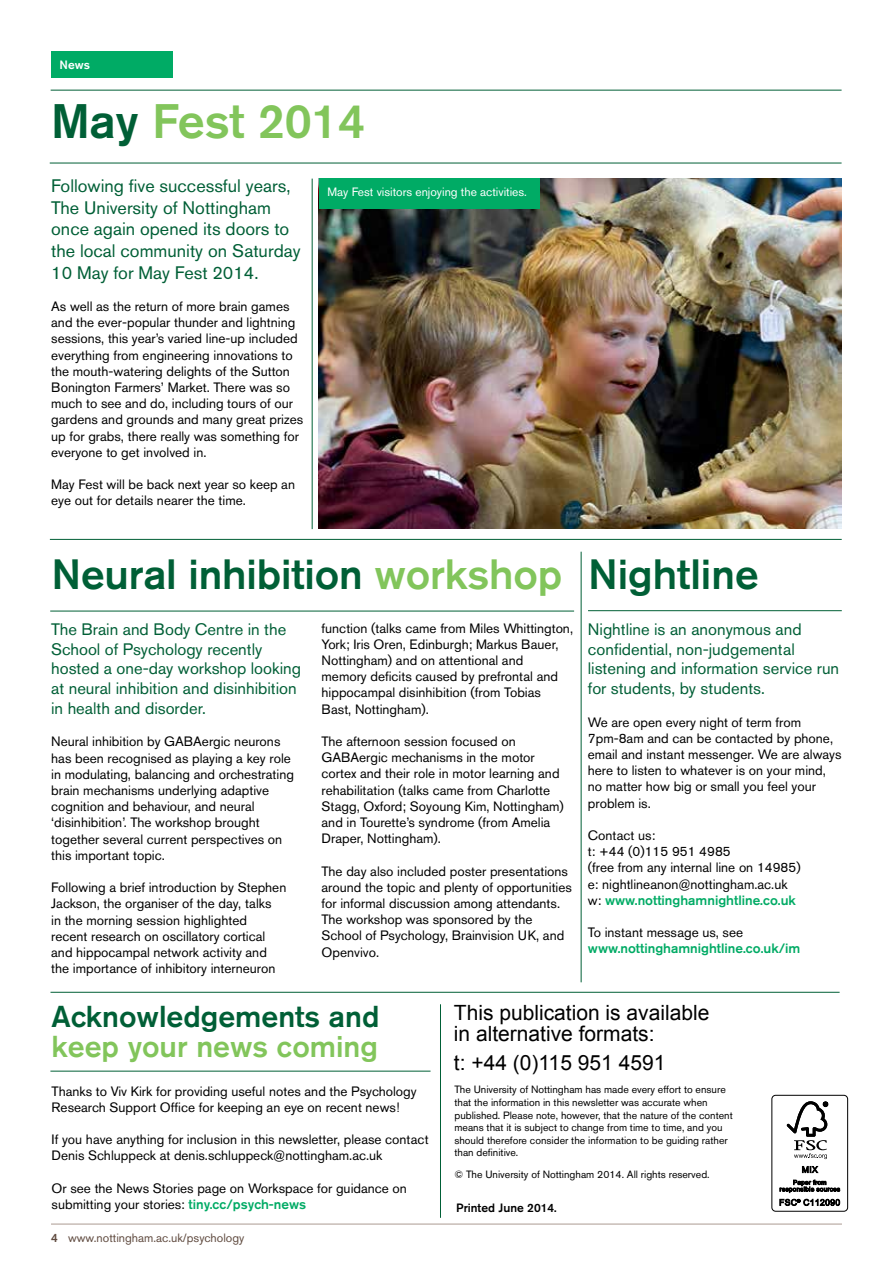
<style>
.page{position:relative;width:893px;height:1263px;background:#fff}
.page>*{position:absolute;margin:0;border:0;box-sizing:border-box;transform-origin:0 0}
.t1{font:500 48px "Akzidenz Grotesk BE";letter-spacing:-.005em;color:#82c55b}
.t2{font:500 42px "Akzidenz Grotesk BE";letter-spacing:-.005em;color:#005f36}
.t3{font:500 30px "Akzidenz Grotesk BE";color:#005f36}
.t4{font:500 30px "Akzidenz Grotesk BE";color:#82c55b}
.t5{font:21px/21px "Arial";color:#000}
.t6{font:18px/21.6px "Akzidenz Grotesk BE";color:#005f36}
.t7{font:16.5px/19.8px "Akzidenz Grotesk BE";color:#005f36}
.t8{font:13.5px/16.2px "Akzidenz Grotesk BE";color:#000}
.t9{font:500 13.5px "Akzidenz Grotesk BE";color:#00ab65}
.t10{font:12px "Akzidenz Grotesk BE";color:#fff}
.t11{font:12px "Akzidenz Grotesk BE";color:#604b40}
.t12{font:500 12px "Akzidenz Grotesk BE";color:#000}
.t13{font:500 12px "Akzidenz Grotesk BE";color:#fff}
.t14{font:10.5px/12.6px "Akzidenz Grotesk BE";color:#000}
.s1{color:#005f36}
.s2{color:#82c55b}
.s3{font-weight:500;color:#00ab65}
.s4{font-weight:500}
</style>
<div class="page">
<hr style="left:51px;top:90px;width:791px;height:1px;background:#005f36">
<hr style="left:51px;top:1224px;width:791px;height:1px;background:#ab9a91">
<hr style="left:51px;top:992px;width:789px;height:1px;background:#005f36">
<hr style="left:50px;top:1071px;width:381px;height:1px;background:#005f36">
<hr style="left:581px;top:552px;width:1px;height:430px;background:#005f36">
<hr style="left:50px;top:163px;width:792px;height:1px;background:#005f36">
<hr style="left:588px;top:610px;width:254px;height:1px;background:#005f36">
<hr style="left:440px;top:1004px;width:1px;height:214px;background:#005f36">
<div style="left:771px;top:1095px;width:77px;height:116px;border:1px solid #000;border-radius:4px"></div>
<svg style="left:787px;top:1101px;width:41px;height:58px"></svg>
<svg style="left:802px;top:1166px;width:16px;height:8px"></svg>
<svg style="left:780px;top:1180px;width:60px;height:13px"></svg>
<svg style="left:779px;top:1199px;width:61px;height:7px"></svg>
<div style="left:51px;top:51px;width:121px;height:26px;background:#00ab65"></div>
<img style="left:319px;top:179px;width:523px;height:349px">
<hr style="left:50px;top:539px;width:792px;height:1px;background:#005f36">
<hr style="left:312px;top:179px;width:1px;height:350px;background:#005f36">
<div style="left:319px;top:179px;width:220px;height:30px;background:#00ab65"></div>
<hr style="left:50px;top:611px;width:524px;height:1px;background:#005f36">
<p class="t13" style="left:60px;top:57px;width:32px">News</p>
<h1 class="t1" style="left:51px;top:92px;width:316px"><span class="s1">May</span> Fest 2014</h1>
<h3 class="t6" style="left:51px;top:175px;width:251px">Following five successful years,<br>The University of Nottingham once again opened its doors to the local community on Saturday<br>10 May for May Fest 2014.</h3>
<p class="t8" style="left:51px;top:298px;width:254px">As well as the return of more brain games and the ever-popular thunder and lightning sessions, this year’s varied line-up included everything from engineering innovations to the mouth-watering delights of the Sutton Bonington Farmers’ Market. There was so much to see and do, including tours of our gardens and grounds and many great prizes up for grabs, there really was something for everyone to get involved in.</p>
<p class="t8" style="left:51px;top:476px;width:245px">May Fest will be back next year so keep an eye out for details nearer the time.</p>
<p class="t10" style="left:327px;top:185px;width:201px">May Fest visitors enjoying the activities.</p>
<h2 class="t2" style="left:52px;top:548px;width:512px">Neural inhibition <span class="s2">workshop</span></h2>
<p class="t7" style="left:51px;top:619px;width:251px">The Brain and Body Centre in the<br>School of Psychology recently hosted a one-day workshop looking at neural inhibition and disinhibition in health and disorder.</p>
<p class="t8" style="left:51px;top:733px;width:244px">Neural inhibition by GABAergic neurons has been recognised as playing a key role in modulating, balancing and orchestrating brain mechanisms underlying adaptive cognition and behaviour, and neural ‘disinhibition’. The workshop brought together several current perspectives on this important topic.</p>
<p class="t8" style="left:51px;top:879px;width:237px">Following a brief introduction by Stephen Jackson, the organiser of the day, talks<br>in the morning session highlighted recent research on oscillatory cortical and hippocampal network activity and the importance of inhibitory interneuron</p>
<p class="t8" style="left:322px;top:620px;width:253px">function (talks came from Miles Whittington, York; Iris Oren, Edinburgh; Markus Bauer, Nottingham) and on attentional and<br>memory deficits caused by prefrontal and hippocampal disinhibition (from Tobias Bast, Nottingham).</p>
<p class="t8" style="left:322px;top:733px;width:244px">The afternoon session focused on GABAergic mechanisms in the motor cortex and their role in motor learning and rehabilitation (talks came from Charlotte Stagg, Oxford; Soyoung Kim, Nottingham) and in Tourette’s syndrome (from Amelia Draper, Nottingham).</p>
<p class="t8" style="left:322px;top:863px;width:252px">The day also included poster presentations around the topic and plenty of opportunities for informal discussion among attendants.<br>The workshop was sponsored by the School of Psychology, Brainvision UK, and Openvivo.</p>
<h2 class="t2" style="left:588px;top:548px;width:172px">Nightline</h2>
<p class="t7" style="left:588px;top:619px;width:253px">Nightline is an anonymous and confidential, non-judgemental listening and information service run for students, by students.</p>
<p class="t8" style="left:588px;top:714px;width:255px">We are open every night of term from 7pm-8am and can be contacted by phone, email and instant messenger. We are always here to listen to whatever is on your mind, no matter how big or small you feel your problem is.</p>
<p class="t8" style="left:588px;top:827px;width:214px">Contact us:<br>t: +44 (0)115 951 4985<br>(free from any internal line on 14985) e: nightlineanon@nottingham.ac.uk w: <span class="s3">www.nottinghamnightline.co.uk</span></p>
<p class="t8" style="left:588px;top:924px;width:157px">To instant message us, see</p>
<p class="t9" style="left:588px;top:940px;width:214px">www.nottinghamnightline.co.uk/im</p>
<h3 class="t3" style="left:52px;top:998px;width:329px">Acknowledgements and</h3>
<h3 class="t4" style="left:52px;top:1028px;width:328px">keep your news coming</h3>
<p class="t8" style="left:52px;top:1083px;width:367px">Thanks to Viv Kirk for providing useful notes and the Psychology<br>Research Support Office for keeping an eye on recent news!</p>
<p class="t8" style="left:52px;top:1131px;width:378px">If you have anything for inclusion in this newsletter, please contact<br>Denis Schluppeck at denis.schluppeck@nottingham.ac.uk</p>
<p class="t8" style="left:52px;top:1180px;width:357px">Or see the News Stories page on Workspace for guidance on submitting your stories: <span class="s3">tiny.cc/psych-news</span></p>
<p class="t11" style="left:51px;top:1230px;width:195px"><span class="s4">4</span> www.nottingham.ac.uk/psychology</p>
<h3 class="t5" style="left:454px;top:1002px;width:257px">This publication is available in alternative formats:</h3>
<h3 class="t5" style="left:454px;top:1052px;width:213px">t: +44 (0)115 951 4591</h3>
<p class="t14" style="left:454px;top:1083px;width:280px">The University of Nottingham has made every effort to ensure that the information in this newsletter was accurate when published. Please note, however, that the nature of the content means that it is subject to change from time to time, and you should therefore consider the information to be guiding rather than definitive.</p>
<p class="t14" style="left:454px;top:1168px;width:257px">© The University of Nottingham 2014. All rights reserved.</p>
<p class="t12" style="left:456px;top:1200px;width:102px">Printed June 2014.</p>
</div>
